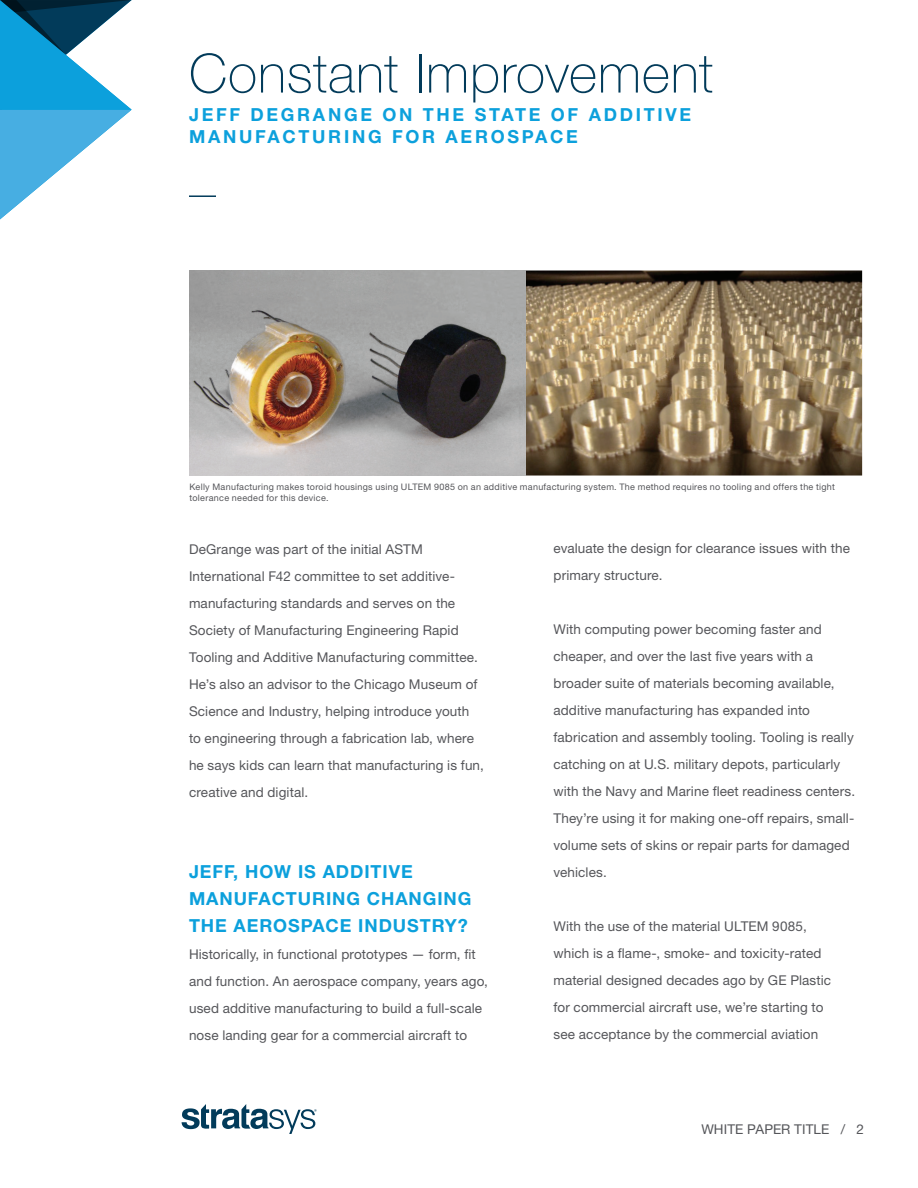
<style>
.page{position:relative;width:918px;height:1188px;background:#fff}
.page>*{position:absolute;margin:0;border:0;box-sizing:border-box;transform-origin:0 0}
.t1{font:100 54px "Helvetica Neue LT Std";letter-spacing:.015em;color:#023b5a}
.t2{font:700 18px/27px "Helvetica Neue LT Std";letter-spacing:.05em;color:#0ca0dc}
.t3{font:700 18px/21.6px "Helvetica Neue LT Std";letter-spacing:.15em;color:#0ca0dc}
.t4{font:13.5px/27px "Helvetica Neue LT Std";letter-spacing:.01em;color:#55565a}
.t5{font:9px/10.5px "Helvetica Neue LT Std";letter-spacing:.03em;color:#55565a}
</style>
<div class="page">
<svg style="left:182px;top:1104px;width:135px;height:30px"></svg>
<svg style="left:0;top:0;width:132px;height:219px"></svg>
<hr style="left:189px;top:195px;width:27px;height:2px;background:#023b5a">
<img style="left:518px;top:271px;width:344px;height:205px">
<img style="left:190px;top:271px;width:336px;height:204px">
<h1 class="t1" style="left:189px;top:42px;width:526px">Constant Improvement</h1>
<h2 class="t3" style="left:189px;top:103px;width:504px">JEFF DEGRANGE ON THE STATE OF ADDITIVE<br>MANUFACTURING FOR AEROSPACE</h2>
<p class="t5" style="left:190px;top:482px;width:647px">Kelly Manufacturing makes toroid housings using ULTEM 9085 on an additive manufacturing system. The method requires no tooling and offers the tight tolerance needed for this device.</p>
<p class="t4" style="left:189px;top:536px;width:296px">DeGrange was part of the initial ASTM International F42 committee to set additive&shy;manufacturing standards and serves on the Society of Manufacturing Engineering Rapid Tooling and Additive Manufacturing committee.<br>He’s also an advisor to the Chicago Museum of Science and Industry, helping introduce youth to engineering through a fabrication lab, where he says kids can learn that manufacturing is fun, creative and digital.</p>
<h2 class="t2" style="left:189px;top:858px;width:284px">JEFF, HOW IS ADDITIVE<br>MANUFACTURING CHANGING<br>THE AEROSPACE INDUSTRY?</h2>
<p class="t4" style="left:189px;top:941px;width:301px">Historically, in functional prototypes — form, fit and function. An aerospace company, years ago, used additive manufacturing to build a full-scale nose landing gear for a commercial aircraft to</p>
<p class="t4" style="left:554px;top:534px;width:298px">evaluate the design for clearance issues with the primary structure.</p>
<p class="t4" style="left:554px;top:615px;width:303px">With computing power becoming faster and cheaper, and over the last five years with a broader suite of materials becoming available, additive manufacturing has expanded into fabrication and assembly tooling. Tooling is really catching on at U.S. military depots, particularly with the Navy and Marine fleet readiness centers.<br>They’re using it for making one-off repairs, small&shy;volume sets of skins or repair parts for damaged vehicles.</p>
<p class="t4" style="left:554px;top:912px;width:279px">With the use of the material ULTEM 9085, which is a flame-, smoke- and toxicity-rated material designed decades ago by GE Plastic for commercial aircraft use, we’re starting to see acceptance by the commercial aviation</p>
<p class="t4" style="left:701px;top:1116px;width:164px">WHITE PAPER TITLE / 2</p>
</div>
